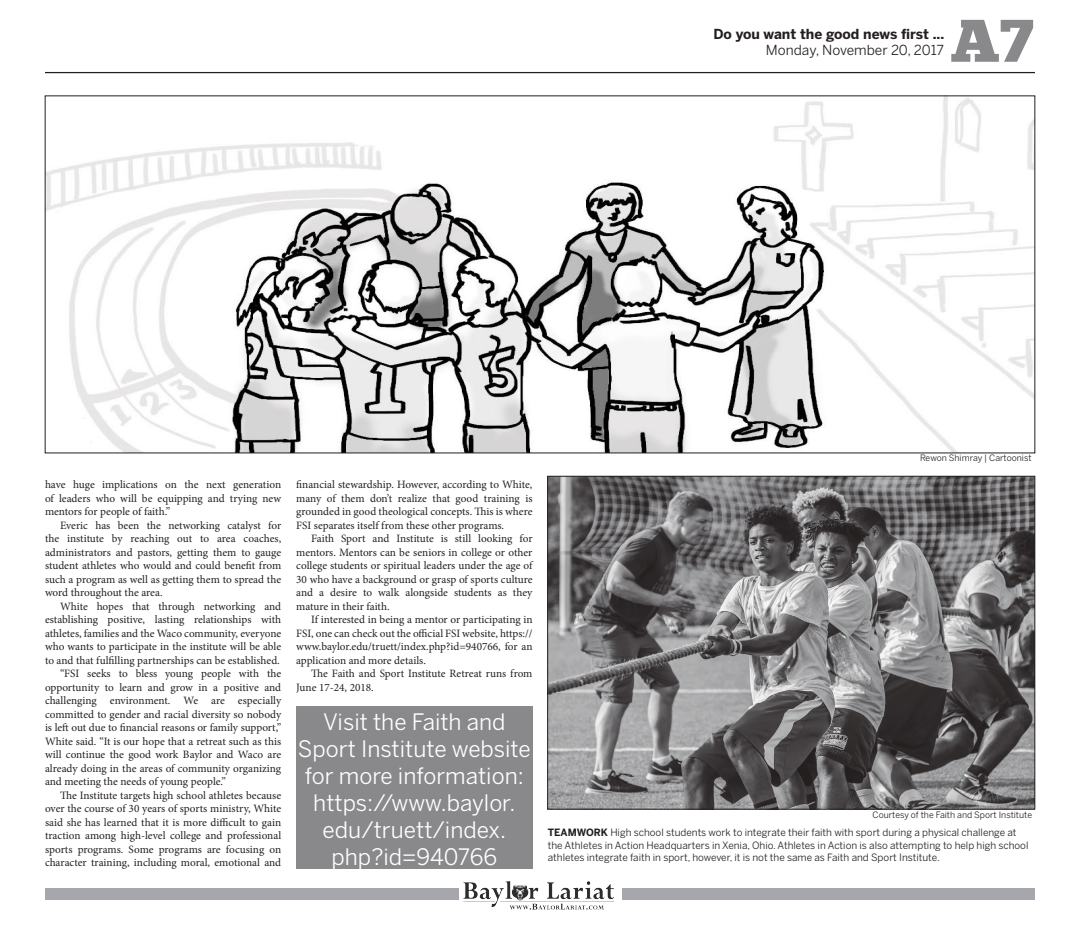
<style>
.page{position:relative;width:1080px;height:945px;background:#fff}
.page>*{position:absolute;margin:0;border:0;box-sizing:border-box;transform-origin:0 0}
.t1{font:60px "Chunk Five";color:#89898b}
.t2{font:22.5px/27px "Benton Sans";color:#fff;text-align:center}
.t3{font:700 13.75px "Benton Sans";letter-spacing:-.005em;color:#241f1f}
.t4{font:13.75px "Benton Sans";color:#241f1f}
.t5{font:11.25px/13.5px "Minion Pro";letter-spacing:-.005em;color:#241f1f;text-align:justify}
.t6{font:10px/12.5px "Benton Sans";color:#241f1f}
.t7{font:8.75px "Benton Sans";color:#241f1f}
.s1{font-weight:700}
</style>
<div class="page">
<hr style="left:45px;top:72px;width:990px;height:1px;background:#241f1f">
<div style="left:45px;top:889px;width:990px;height:11px;background:#a5a7ad"></div>
<img style="left:459px;top:881px;width:162px;height:29px">
<img style="left:550px;top:478px;width:483px;height:329px">
<div style="left:548px;top:476px;width:487px;height:333px;border:1px solid #241f1f"></div>
<img style="left:47px;top:98px;width:986px;height:353px">
<div style="left:296px;top:706px;width:236px;height:163px;background:#89898b"></div>
<h1 class="t1" style="left:950px;top:5px;width:85px">A7</h1>
<p class="t3" style="left:714px;top:26px;width:232px">Do you want the good news first ...</p>
<p class="t4" style="left:766px;top:42px;width:179px">Monday, November 20, 2017</p>
<p class="t5" style="left:45px;top:478px;width:238px">have huge implications on the next generation of leaders who will be equipping and trying new mentors for people of faith.”</p>
<p class="t5" style="left:45px;top:519px;width:238px;text-indent:15px">Everic has been the networking catalyst for the institute by reaching out to area coaches, administrators and pastors, getting them to gauge student athletes who would and could benefit from such a program as well as getting them to spread the word throughout the area.</p>
<p class="t5" style="left:60px;top:600px;width:223px">White hopes that through networking and</p>
<p class="t5" style="left:45px;top:613px;width:238px">establishing positive, lasting relationships with</p>
<p class="t5" style="left:45px;top:627px;width:238px">athletes, families and the Waco community, everyone</p>
<p class="t5" style="left:45px;top:640px;width:238px">who wants to participate in the institute will be able</p>
<p class="t5" style="left:45px;top:654px;width:236px">to and that fulfilling partnerships can be established.</p>
<p class="t5" style="left:60px;top:667px;width:223px">“FSI seeks to bless young people with the</p>
<p class="t5" style="left:45px;top:681px;width:238px">opportunity to learn and grow in a positive and</p>
<p class="t5" style="left:45px;top:694px;width:238px">challenging environment. We are especially</p>
<p class="t5" style="left:45px;top:708px;width:238px">committed to gender and racial diversity so nobody</p>
<p class="t5" style="left:45px;top:721px;width:238px">is left out due to financial reasons or family support,”</p>
<p class="t5" style="left:45px;top:735px;width:238px">White said. “It is our hope that a retreat such as this</p>
<p class="t5" style="left:45px;top:748px;width:238px">will continue the good work Baylor and Waco are</p>
<p class="t5" style="left:45px;top:762px;width:238px">already doing in the areas of community organizing</p>
<p class="t5" style="left:45px;top:775px;width:183px">and meeting the needs of young people.”</p>
<p class="t5" style="left:60px;top:789px;width:223px">The Institute targets high school athletes because</p>
<p class="t5" style="left:45px;top:802px;width:238px">over the course of 30 years of sports ministry, White</p>
<p class="t5" style="left:45px;top:816px;width:238px">said she has learned that it is more difficult to gain</p>
<p class="t5" style="left:45px;top:829px;width:238px">traction among high-level college and professional</p>
<p class="t5" style="left:45px;top:843px;width:238px">sports programs. Some programs are focusing on</p>
<p class="t5" style="left:45px;top:856px;width:238px">character training, including moral, emotional and</p>
<p class="t5" style="left:296px;top:478px;width:238px">financial stewardship. However, according to White, many of them don’t realize that good training is grounded in good theological concepts. This is where FSI separates itself from these other programs.</p>
<p class="t5" style="left:296px;top:532px;width:238px;text-indent:15px">Faith Sport and Institute is still looking for mentors. Mentors can be seniors in college or other college students or spiritual leaders under the age of 30 who have a background or grasp of sports culture and a desire to walk alongside students as they mature in their faith.</p>
<p class="t5" style="left:296px;top:613px;width:238px;text-indent:15px">If interested in being a mentor or participating in FSI, one can check out the official FSI website, https:// www.baylor.edu/truett/index.php?id=940766, for an application and more details.</p>
<p class="t5" style="left:296px;top:667px;width:238px;text-indent:15px">The Faith and Sport Institute Retreat runs from<br>June 17-24, 2018.</p>
<h2 class="t2" style="left:298px;top:708px;width:234px">Visit the Faith and<br>Sport Institute website for more information: https://www.baylor. edu/truett/index. php?id=940766</h2>
<p class="t7" style="left:920px;top:453px;width:113px">Rewon Shimray | Cartoonist</p>
<p class="t7" style="left:873px;top:810px;width:161px">Courtesy of the Faith and Sport Institute</p>
<p class="t6" style="left:548px;top:826px;width:482px"><span class="s1">TEAMWORK</span> High school students work to integrate their faith with sport during a physical challenge at the Athletes in Action Headquarters in Xenia, Ohio. Athletes in Action is also attempting to help high school athletes integrate faith in sport, however, it is not the same as Faith and Sport Institute.</p>
</div>
